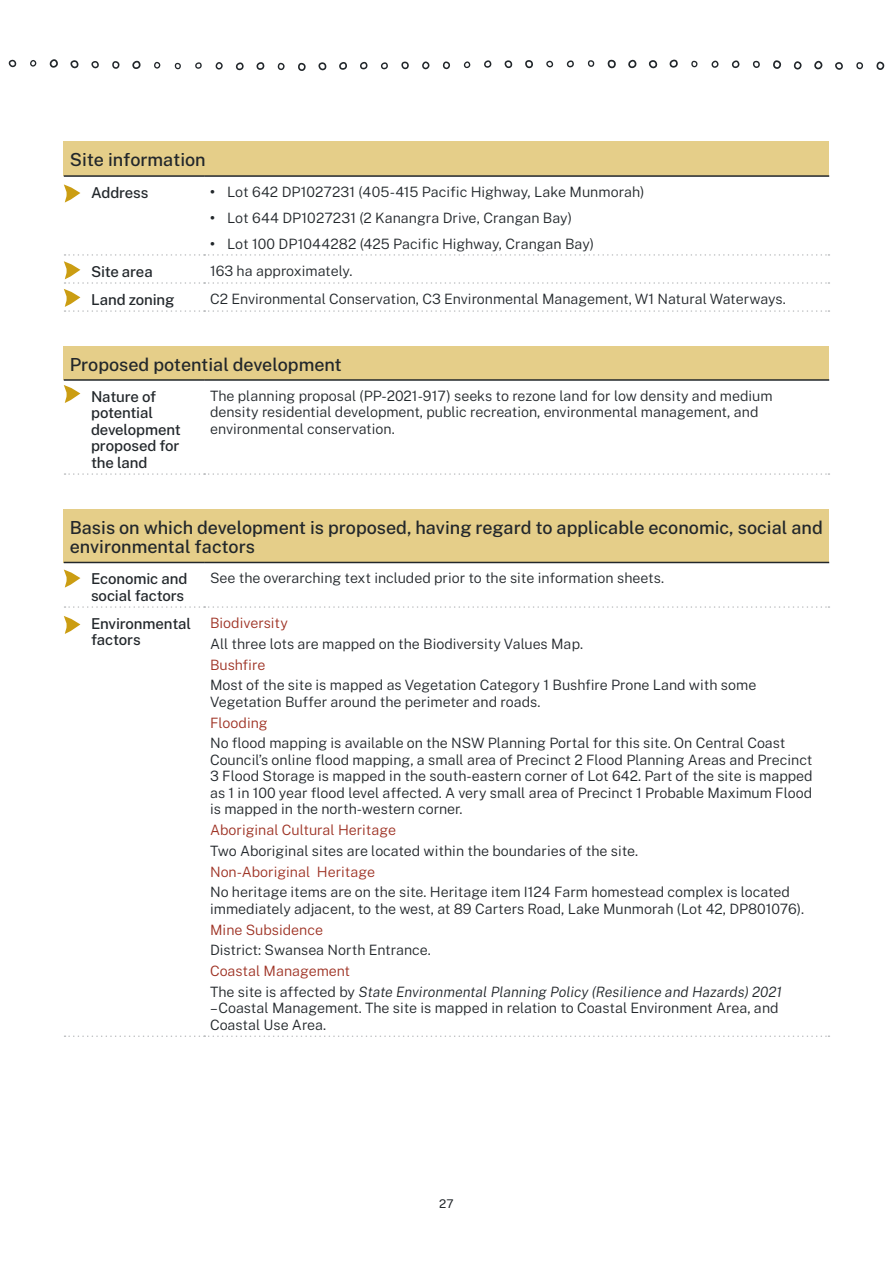
<style>
.page{position:relative;width:893px;height:1263px;background:#fff}
.page>*{position:absolute;margin:0;border:0;box-sizing:border-box;transform-origin:0 0}
.Heading_3__H3{font:500 18px/19.5px "Public Sans";color:#22272b}
.Site_Information_col{font:500 15px/16.5px "Public Sans";letter-spacing:-.01em;color:#22272b}
.Table_Body_Copy{font:300 14.25px/16.5px "Public Sans";color:#22272b}
.Level_1_bullet{font:300 14.25px "Public Sans";color:#22272b}
.Table_Body_Copy-2{font:300 14.25px "Public Sans";color:#9e3224}
.Table_Body_Copy-3{font:italic 300 14.25px "Public Sans";color:#22272b}
.t1{font:12px "Public Sans";color:#22272b}
.s1{font-weight:700}
.s2{font-style:normal}
</style>
<div class="page">
<svg style="left:8px;top:59px;width:9px;height:9px"></svg>
<svg style="left:30px;top:60px;width:7px;height:7px"></svg>
<svg style="left:49px;top:59px;width:9px;height:9px"></svg>
<svg style="left:70px;top:60px;width:9px;height:9px"></svg>
<svg style="left:91px;top:61px;width:8px;height:8px"></svg>
<svg style="left:112px;top:61px;width:8px;height:8px"></svg>
<svg style="left:132px;top:60px;width:9px;height:9px"></svg>
<svg style="left:154px;top:62px;width:6px;height:7px"></svg>
<svg style="left:174px;top:62px;width:7px;height:8px"></svg>
<svg style="left:195px;top:62px;width:7px;height:7px"></svg>
<svg style="left:215px;top:62px;width:8px;height:8px"></svg>
<svg style="left:235px;top:62px;width:9px;height:9px"></svg>
<svg style="left:256px;top:62px;width:9px;height:8px"></svg>
<svg style="left:278px;top:63px;width:7px;height:7px"></svg>
<svg style="left:298px;top:63px;width:8px;height:8px"></svg>
<svg style="left:318px;top:62px;width:9px;height:9px"></svg>
<svg style="left:339px;top:62px;width:8px;height:8px"></svg>
<svg style="left:360px;top:61px;width:8px;height:9px"></svg>
<svg style="left:381px;top:62px;width:7px;height:8px"></svg>
<svg style="left:401px;top:61px;width:8px;height:9px"></svg>
<svg style="left:422px;top:61px;width:8px;height:9px"></svg>
<svg style="left:443px;top:61px;width:7px;height:8px"></svg>
<svg style="left:463px;top:61px;width:8px;height:8px"></svg>
<svg style="left:484px;top:60px;width:8px;height:8px"></svg>
<svg style="left:504px;top:60px;width:9px;height:9px"></svg>
<svg style="left:525px;top:60px;width:8px;height:9px"></svg>
<svg style="left:546px;top:60px;width:8px;height:8px"></svg>
<svg style="left:566px;top:60px;width:8px;height:8px"></svg>
<svg style="left:587px;top:60px;width:8px;height:7px"></svg>
<svg style="left:607px;top:59px;width:9px;height:10px"></svg>
<svg style="left:628px;top:59px;width:9px;height:10px"></svg>
<svg style="left:648px;top:60px;width:10px;height:9px"></svg>
<svg style="left:669px;top:59px;width:9px;height:9px"></svg>
<svg style="left:691px;top:60px;width:7px;height:8px"></svg>
<svg style="left:711px;top:60px;width:8px;height:8px"></svg>
<svg style="left:731px;top:60px;width:9px;height:8px"></svg>
<svg style="left:753px;top:60px;width:7px;height:8px"></svg>
<svg style="left:773px;top:60px;width:8px;height:9px"></svg>
<svg style="left:794px;top:61px;width:8px;height:9px"></svg>
<svg style="left:814px;top:60px;width:9px;height:10px"></svg>
<svg style="left:835px;top:62px;width:8px;height:8px"></svg>
<svg style="left:856px;top:62px;width:7px;height:8px"></svg>
<svg style="left:876px;top:62px;width:8px;height:8px"></svg>
<div style="left:64px;top:141px;width:765px;height:35px;background:#e5ce89"></div>
<hr style="left:64px;top:175px;width:140px;height:2px;background:#22272b">
<hr style="left:204px;top:175px;width:625px;height:2px;background:#22272b">
<div style="left:64px;top:346px;width:765px;height:34px;background:#e5ce89"></div>
<svg style="left:65px;top:473px;width:764px;height:2px"></svg>
<hr style="left:64px;top:379px;width:140px;height:2px;background:#22272b">
<hr style="left:204px;top:379px;width:625px;height:2px;background:#22272b">
<div style="left:64px;top:509px;width:765px;height:53px;background:#e5ce89"></div>
<svg style="left:65px;top:606px;width:764px;height:2px"></svg>
<svg style="left:65px;top:1035px;width:764px;height:2px"></svg>
<hr style="left:64px;top:562px;width:140px;height:1px;background:#22272b">
<hr style="left:204px;top:562px;width:625px;height:1px;background:#22272b">
<svg style="left:64px;top:184px;width:16px;height:19px"></svg>
<svg style="left:64px;top:254px;width:765px;height:58px"></svg>
<svg style="left:64px;top:385px;width:16px;height:18px"></svg>
<svg style="left:64px;top:569px;width:16px;height:19px"></svg>
<svg style="left:64px;top:616px;width:16px;height:18px"></svg>
<h3 class="Heading_3__H3" style="left:70px;top:149px;width:137px">Site information</h3>
<p class="Site_Information_col" style="left:91px;top:183px;width:59px">Address</p>
<p class="Level_1_bullet" style="left:210px;top:182px;width:436px"><span class="s1">•</span> Lot 642 DP1027231 (405-415 Pacific Highway, Lake Munmorah)</p>
<p class="Level_1_bullet" style="left:210px;top:207px;width:363px"><span class="s1">•</span> Lot 644 DP1027231 (2 Kanangra Drive, Crangan Bay)</p>
<p class="Level_1_bullet" style="left:210px;top:233px;width:385px"><span class="s1">•</span> Lot 100 DP1044282 (425 Pacific Highway, Crangan Bay)</p>
<p class="Site_Information_col" style="left:91px;top:262px;width:63px">Site area</p>
<p class="Table_Body_Copy" style="left:210px;top:262px;width:144px">163 ha approximately.</p>
<p class="Site_Information_col" style="left:91px;top:290px;width:85px">Land zoning</p>
<p class="Table_Body_Copy" style="left:210px;top:290px;width:577px">C2 Environmental Conservation, C3 Environmental Management, W1 Natural Waterways.</p>
<h3 class="Heading_3__H3" style="left:70px;top:353px;width:274px">Proposed potential development</h3>
<p class="Site_Information_col" style="left:91px;top:387px;width:92px">Nature of potential development proposed for the land</p>
<p class="Table_Body_Copy" style="left:210px;top:387px;width:564px">The planning proposal (PP-2021-917) seeks to rezone land for low density and medium density residential development, public recreation, environmental management, and environmental conservation.</p>
<h3 class="Heading_3__H3" style="left:70px;top:516px;width:755px">Basis on which development is proposed, having regard to applicable economic, social and environmental factors</h3>
<p class="Site_Information_col" style="left:91px;top:570px;width:98px">Economic and social factors</p>
<p class="Table_Body_Copy" style="left:210px;top:569px;width:455px">See the overarching text included prior to the site information sheets.</p>
<p class="Site_Information_col" style="left:91px;top:614px;width:102px">Environmental factors</p>
<p class="Table_Body_Copy-2" style="left:210px;top:612px;width:79px">Biodiversity</p>
<p class="Table_Body_Copy" style="left:210px;top:634px;width:374px">All three lots are mapped on the Biodiversity Values Map.</p>
<p class="Table_Body_Copy-2" style="left:210px;top:654px;width:57px">Bushfire</p>
<p class="Table_Body_Copy" style="left:210px;top:676px;width:548px">Most of the site is mapped as Vegetation Category 1 Bushfire Prone Land with some<br>Vegetation Buffer around the perimeter and roads.</p>
<p class="Table_Body_Copy-2" style="left:210px;top:712px;width:59px">Flooding</p>
<p class="Table_Body_Copy" style="left:210px;top:734px;width:604px">No flood mapping is available on the NSW Planning Portal for this site. On Central Coast Council’s online flood mapping, a small area of Precinct 2 Flood Planning Areas and Precinct 3 Flood Storage is mapped in the south-eastern corner of Lot 642. Part of the site is mapped as 1 in 100 year flood level affected. A very small area of Precinct 1 Probable Maximum Flood is mapped in the north-western corner.</p>
<p class="Table_Body_Copy-2" style="left:210px;top:819px;width:188px">Aboriginal Cultural Heritage</p>
<p class="Table_Body_Copy" style="left:210px;top:841px;width:430px">Two Aboriginal sites are located within the boundaries of the site.</p>
<p class="Table_Body_Copy-2" style="left:210px;top:861px;width:167px">Non-Aboriginal Heritage</p>
<p class="Table_Body_Copy" style="left:210px;top:883px;width:595px">No heritage items are on the site. Heritage item I124 Farm homestead complex is located immediately adjacent, to the west, at 89 Carters Road, Lake Munmorah (Lot 42, DP801076).</p>
<p class="Table_Body_Copy-2" style="left:210px;top:919px;width:114px">Mine Subsidence</p>
<p class="Table_Body_Copy" style="left:210px;top:941px;width:222px">District: Swansea North Entrance.</p>
<p class="Table_Body_Copy-2" style="left:210px;top:961px;width:142px">Coastal Management</p>
<p class="Table_Body_Copy-3" style="left:210px;top:982px;width:573px"><span class="s2">The site is affected by</span> State Environmental Planning Policy (Resilience and Hazards) 2021</p>
<p class="Table_Body_Copy" style="left:210px;top:999px;width:570px">– Coastal Management. The site is mapped in relation to Coastal Environment Area, and<br>Coastal Use Area.</p>
<p class="t1" style="left:439px;top:1195px;width:16px">27</p>
</div>
